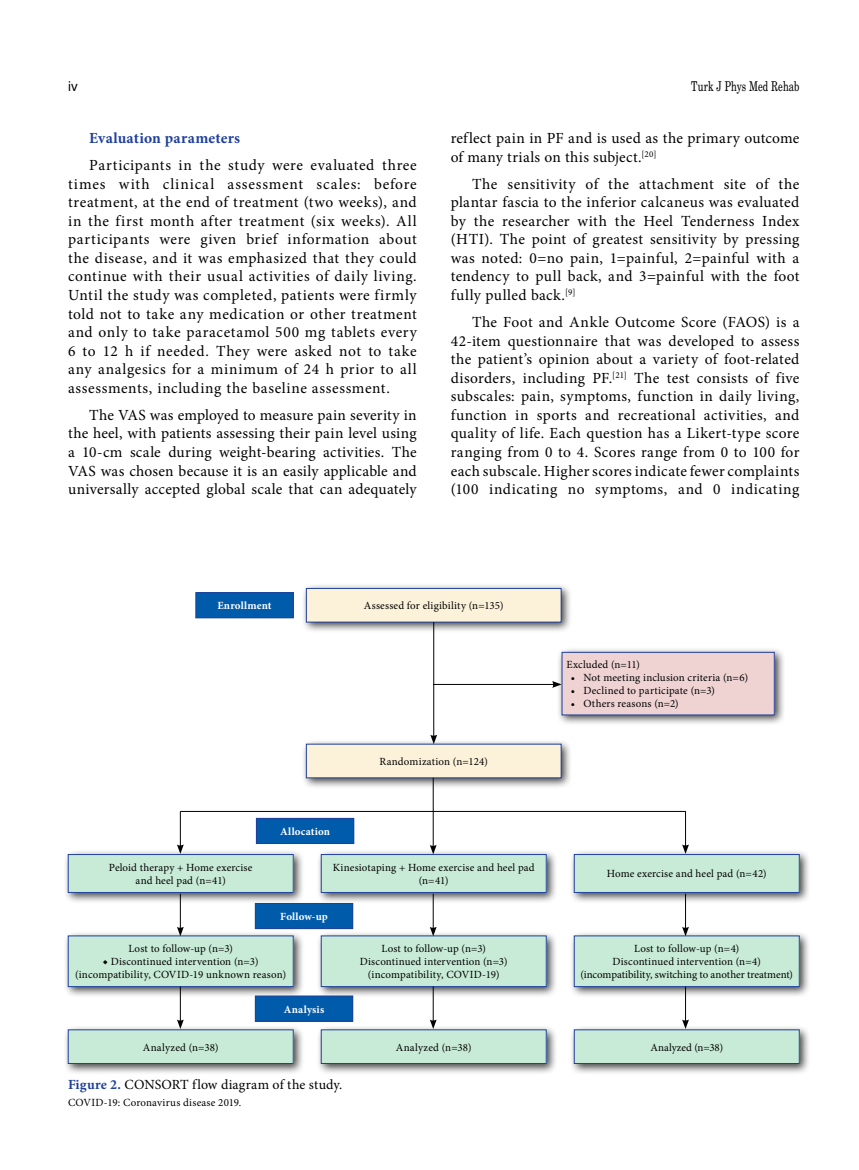
<style>
.page{position:relative;width:859px;height:1170px;background:#fff}
.page>*{position:absolute;margin:0;border:0;box-sizing:border-box;transform-origin:0 0}
.t1{font:15.45px/18.6px "Minion Pro";letter-spacing:.025em;color:#000;text-align:justify}
.t2{font:700 15.45px "Minion Pro";letter-spacing:.01em;color:#20419b}
.t3{font:13.95px "Minion Pro";letter-spacing:.005em;color:#000}
.t4{font:13.5px "Madison Tr";letter-spacing:.005em;color:#000}
.t5{font:13.5px "Helvetica Normal Tr";color:#000}
.t6{font:10.95px/13.2px "Minion Pro";letter-spacing:.015em;color:#000;text-align:center}
.t7{font:700 10.95px "Minion Pro";letter-spacing:.01em;color:#fff}
.s1{font-weight:700;color:#20419b}
</style>
<div class="page">
<div style="left:301px;top:583px;width:271px;height:50px;background:#000;opacity:.75"></div>
<div style="left:306px;top:588px;width:255px;height:34px;background:#fcf1d9"></div>
<div style="left:306px;top:588px;width:255px;height:34px;border:1px solid #20419b"></div>
<div style="left:301px;top:739px;width:271px;height:50px;background:#000;opacity:.75"></div>
<div style="left:306px;top:744px;width:255px;height:33px;background:#fcf1d9"></div>
<div style="left:63px;top:849px;width:242px;height:54px;background:#000;opacity:.75"></div>
<div style="left:68px;top:854px;width:225px;height:38px;background:#c8ebd7"></div>
<div style="left:68px;top:854px;width:225px;height:38px;border:1px solid #20419b"></div>
<div style="left:63px;top:930px;width:242px;height:67px;background:#000;opacity:.75"></div>
<div style="left:68px;top:935px;width:225px;height:51px;background:#c8ebd7"></div>
<div style="left:63px;top:1024px;width:242px;height:50px;background:#000;opacity:.75"></div>
<div style="left:68px;top:1029px;width:225px;height:34px;background:#c8ebd7"></div>
<div style="left:196px;top:592px;width:97px;height:25px;background:#005baa"></div>
<div style="left:196px;top:592px;width:97px;height:26px;border:1px solid #20419b"></div>
<div style="left:256px;top:818px;width:98px;height:25px;background:#005baa"></div>
<div style="left:256px;top:818px;width:98px;height:25px;border:1px solid #20419b"></div>
<div style="left:255px;top:903px;width:98px;height:25px;background:#005baa"></div>
<div style="left:255px;top:903px;width:98px;height:25px;border:1px solid #20419b"></div>
<div style="left:255px;top:995px;width:98px;height:26px;background:#005baa"></div>
<div style="left:255px;top:995px;width:98px;height:26px;border:1px solid #20419b"></div>
<div style="left:316px;top:849px;width:242px;height:54px;background:#000;opacity:.75"></div>
<div style="left:321px;top:854px;width:225px;height:38px;background:#c8ebd7"></div>
<div style="left:321px;top:854px;width:225px;height:38px;border:1px solid #20419b"></div>
<div style="left:316px;top:930px;width:242px;height:67px;background:#000;opacity:.75"></div>
<div style="left:321px;top:935px;width:225px;height:51px;background:#c8ebd7"></div>
<div style="left:316px;top:1024px;width:242px;height:50px;background:#000;opacity:.75"></div>
<div style="left:321px;top:1029px;width:225px;height:34px;background:#c8ebd7"></div>
<div style="left:569px;top:849px;width:242px;height:54px;background:#000;opacity:.75"></div>
<div style="left:574px;top:854px;width:225px;height:38px;background:#c8ebd7"></div>
<div style="left:574px;top:854px;width:225px;height:38px;border:1px solid #20419b"></div>
<div style="left:569px;top:930px;width:242px;height:67px;background:#000;opacity:.75"></div>
<div style="left:574px;top:935px;width:225px;height:51px;background:#c8ebd7"></div>
<div style="left:569px;top:1024px;width:242px;height:50px;background:#000;opacity:.75"></div>
<div style="left:574px;top:1029px;width:225px;height:34px;background:#c8ebd7"></div>
<div style="left:556px;top:647px;width:229px;height:79px;background:#000;opacity:.75"></div>
<div style="left:562px;top:652px;width:212px;height:63px;background:#efd3d3"></div>
<div style="left:562px;top:652px;width:212px;height:63px;border:1px solid #20419b"></div>
<hr style="left:433px;top:622px;width:1px;height:115px;background:#000">
<svg style="left:430px;top:734px;width:7px;height:10px"></svg>
<hr style="left:180px;top:811px;width:1px;height:35px;background:#000">
<svg style="left:177px;top:844px;width:7px;height:9px"></svg>
<hr style="left:180px;top:893px;width:1px;height:36px;background:#000">
<svg style="left:177px;top:926px;width:7px;height:10px"></svg>
<hr style="left:180px;top:986px;width:1px;height:35px;background:#000">
<svg style="left:177px;top:1019px;width:7px;height:9px"></svg>
<hr style="left:433px;top:893px;width:1px;height:36px;background:#000">
<svg style="left:430px;top:926px;width:7px;height:10px"></svg>
<hr style="left:433px;top:986px;width:1px;height:35px;background:#000">
<svg style="left:430px;top:1019px;width:7px;height:9px"></svg>
<hr style="left:685px;top:893px;width:1px;height:36px;background:#000">
<svg style="left:682px;top:926px;width:7px;height:10px"></svg>
<hr style="left:685px;top:986px;width:1px;height:35px;background:#000">
<svg style="left:682px;top:1019px;width:7px;height:9px"></svg>
<hr style="left:685px;top:811px;width:1px;height:35px;background:#000">
<svg style="left:682px;top:844px;width:7px;height:9px"></svg>
<hr style="left:433px;top:684px;width:121px;height:1px;background:#000">
<svg style="left:552px;top:681px;width:10px;height:6px"></svg>
<hr style="left:433px;top:777px;width:1px;height:70px;background:#000">
<svg style="left:430px;top:844px;width:7px;height:10px"></svg>
<hr style="left:180px;top:811px;width:506px;height:1px;background:#000">
<p class="t5" style="left:68px;top:78px;width:11px">iv</p>
<p class="t4" style="left:691px;top:78px;width:110px">Turk J Phys Med Rehab</p>
<p class="t2" style="left:89px;top:127px;width:152px">Evaluation parameters</p>
<p class="t1" style="left:68px;top:156px;width:350px;text-indent:21px">Participants in the study were evaluated three times with clinical assessment scales: before treatment, at the end of treatment (two weeks), and in the first month after treatment (six weeks). All participants were given brief information about the disease, and it was emphasized that they could continue with their usual activities of daily living.<br>Until the study was completed, patients were firmly told not to take any medication or other treatment and only to take paracetamol 500 mg tablets every 6 to 12 h if needed. They were asked not to take any analgesics for a minimum of 24 h prior to all assessments, including the baseline assessment.</p>
<p class="t1" style="left:68px;top:405px;width:350px;text-indent:21px">The VAS was employed to measure pain severity in the heel, with patients assessing their pain level using a 10-cm scale during weight-bearing activities. The VAS was chosen because it is an easily applicable and universally accepted global scale that can adequately</p>
<p class="t1" style="left:451px;top:129px;width:350px">reflect pain in PF and is used as the primary outcome of many trials on this subject.<sup>[20]</sup></p>
<p class="t1" style="left:451px;top:174px;width:350px;text-indent:21px">The sensitivity of the attachment site of the plantar fascia to the inferior calcaneus was evaluated by the researcher with the Heel Tenderness Index (HTI). The point of greatest sensitivity by pressing was noted: 0=no pain, 1=painful, 2=painful with a tendency to pull back, and 3=painful with the foot fully pulled back.<sup>[9]</sup></p>
<p class="t1" style="left:451px;top:313px;width:350px;text-indent:21px">The Foot and Ankle Outcome Score (FAOS) is a 42-item questionnaire that was developed to assess the patient’s opinion about a variety of foot-related disorders, including PF.<sup>[21]</sup> The test consists of five subscales: pain, symptoms, function in daily living, function in sports and recreational activities, and quality of life. Each question has a Likert-type score ranging from 0 to 4. Scores range from 0 to 100 for each subscale. Higher scores indicate fewer complaints (100 indicating no symptoms, and 0 indicating</p>
<p class="t7" style="left:217px;top:598px;width:56px">Enrollment</p>
<p class="t6" style="left:364px;top:599px;width:141px">Assessed for eligibility (n=135)</p>
<p class="t6" style="left:109px;top:860px;width:145px">Peloid therapy + Home exercise and heel pad (n=41)</p>
<p class="t7" style="left:280px;top:823px;width:51px">Allocation</p>
<p class="t6" style="left:380px;top:754px;width:110px">Randomization (n=124)</p>
<p class="t6" style="left:333px;top:860px;width:203px">Kinesiotaping + Home exercise and heel pad (n=41)</p>
<p class="t7" style="left:280px;top:908px;width:49px">Follow-up</p>
<p class="t6" style="left:128px;top:941px;width:106px">Lost to follow-up (n=3)</p>
<p class="t6" style="left:75px;top:955px;width:213px">◆ Discontinued intervention (n=3) (incompatibility, COVID-19 unknown reason)</p>
<p class="t6" style="left:143px;top:1040px;width:77px">Analyzed (n=38)</p>
<p class="t7" style="left:284px;top:1001px;width:42px">Analysis</p>
<p class="t3" style="left:68px;top:1074px;width:276px"><span class="s1">Figure 2.</span> CONSORT flow diagram of the study.</p>
<p class="t6" style="left:68px;top:1096px;width:175px">COVID-19: Coronavirus disease 2019.</p>
<p class="t6" style="left:360px;top:941px;width:149px">Lost to follow-up (n=3)<br>Discontinued intervention (n=3) (incompatibility, COVID-19)</p>
<p class="t6" style="left:396px;top:1040px;width:77px">Analyzed (n=38)</p>
<p class="t6" style="left:566px;top:657px;width:75px">Excluded (n=11)</p>
<p class="t6" style="left:571px;top:671px;width:179px">• Not meeting inclusion criteria (n=6)</p>
<p class="t6" style="left:571px;top:684px;width:146px">• Declined to participate (n=3)</p>
<p class="t6" style="left:571px;top:697px;width:110px">• Others reasons (n=2)</p>
<p class="t6" style="left:607px;top:867px;width:161px">Home exercise and heel pad (n=42)</p>
<p class="t6" style="left:580px;top:941px;width:214px">Lost to follow-up (n=4)<br>Discontinued intervention (n=4) (incompatibility, switching to another treatment)</p>
<p class="t6" style="left:650px;top:1040px;width:74px">Analyzed (n=38)</p>
</div>
